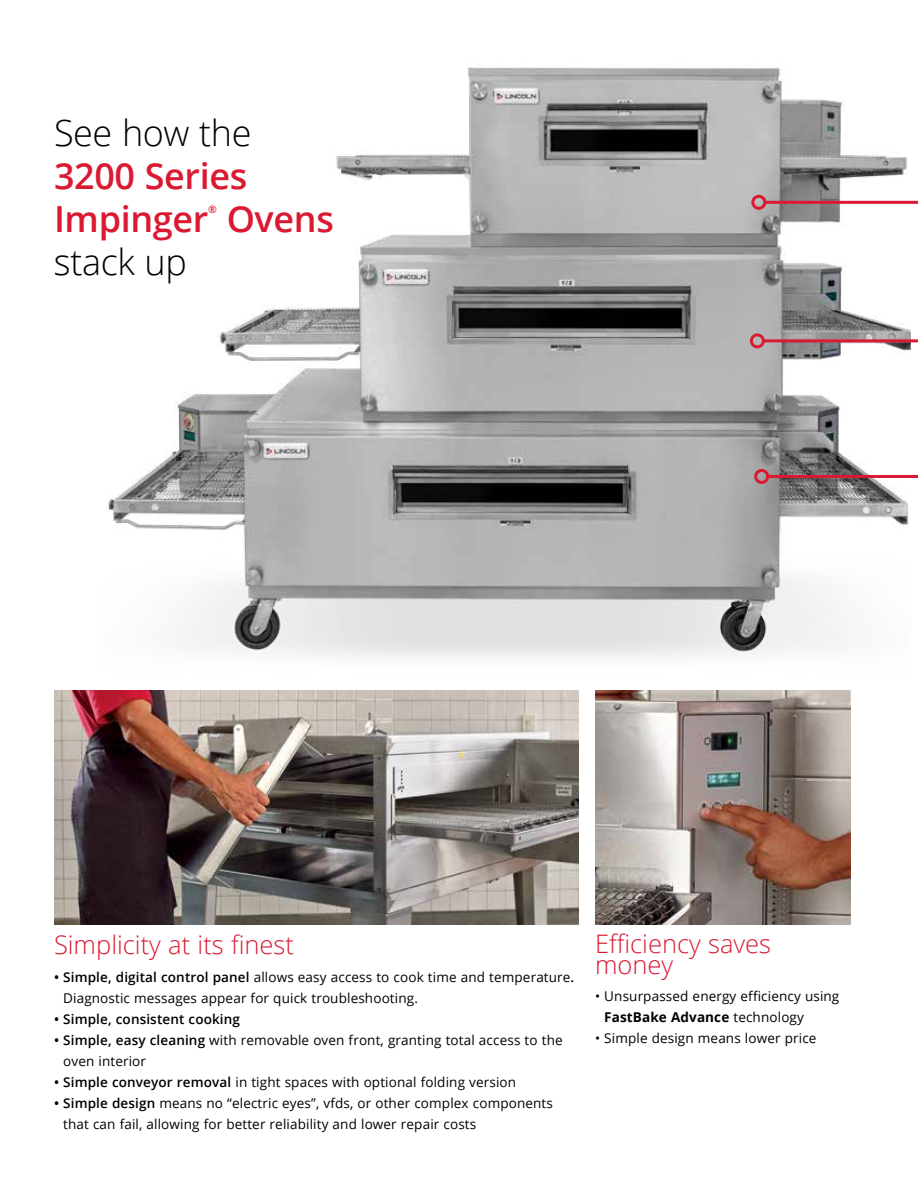
<style>
.page{position:relative;width:918px;height:1188px;background:#fff}
.page>*{position:absolute;margin:0;border:0;box-sizing:border-box;transform-origin:0 0}
.t1{font:600 36px/43.2px "Open Sans";letter-spacing:-.01em;color:#da1a32}
.t2{font:300 36px "Open Sans";letter-spacing:-.01em;color:#000}
.t3{font:300 25.5px/21px "Open Sans";color:#da1a32}
.t4{font:13.5px/21px "Open Sans";letter-spacing:.01em;color:#000}
.t5{font:600 13.5px "Open Sans";letter-spacing:.01em;color:#000}
.t6{font:600 10.5px "Open Sans";color:#da1a32}
.s1{font-weight:600}
.s2{font-weight:700}
</style>
<div class="page">
<img style="left:108px;top:67px;width:802px;height:591px">
<hr style="left:768px;top:475px;width:150px;height:3px;background:#da1a32">
<div style="left:754px;top:469px;width:15px;height:15px;border:3px solid #da1a32;border-radius:50%"></div>
<hr style="left:765px;top:201px;width:153px;height:3px;background:#da1a32">
<div style="left:751px;top:195px;width:15px;height:15px;border:3px solid #da1a32;border-radius:50%"></div>
<hr style="left:763px;top:339px;width:155px;height:3px;background:#da1a32">
<div style="left:750px;top:333px;width:15px;height:15px;border:3px solid #da1a32;border-radius:50%"></div>
<img style="left:595px;top:690px;width:255px;height:235px">
<img style="left:54px;top:690px;width:525px;height:235px">
<h1 class="t2" style="left:54px;top:108px;width:199px">See how the</h1>
<h1 class="t1" style="left:54px;top:153px;width:195px">3200 Series<br>Impinger</h1>
<p class="t6" style="left:208px;top:202px;width:10px">®</p>
<h1 class="t1" style="left:227px;top:197px;width:109px">Ovens</h1>
<h1 class="t2" style="left:54px;top:238px;width:134px">stack up</h1>
<h2 class="t3" style="left:54px;top:933px;width:241px">Simplicity at its finest</h2>
<p class="t4" style="left:63px;top:966px;width:513px;text-indent:-9px"><span class="s1">• Simple, digital control panel</span> allows easy access to cook time and temperature<span class="s1">.<br></span>Diagnostic messages appear for quick troubleshooting.</p>
<p class="t5" style="left:54px;top:1009px;width:188px">• Simple, consistent cooking</p>
<p class="t4" style="left:63px;top:1029px;width:501px;text-indent:-9px"><span class="s1">• Simple, easy cleaning</span> with removable oven front, granting total access to the oven interior</p>
<p class="t4" style="left:54px;top:1071px;width:464px"><span class="s1">• Simple conveyor removal</span> in tight spaces with optional folding version</p>
<p class="t4" style="left:63px;top:1092px;width:491px;text-indent:-9px"><span class="s1">• Simple design</span> means no “electric eyes”, vfds, or other complex components that can fail, allowing for better reliability and lower repair costs</p>
<h2 class="t3" style="left:595px;top:932px;width:178px">Efficiency saves money</h2>
<p class="t4" style="left:604px;top:986px;width:237px;text-indent:-9px">• Unsurpassed energy efficiency using<br><span class="s2">FastBake Advance</span> technology</p>
<p class="t4" style="left:595px;top:1028px;width:223px">• Simple design means lower price</p>
</div>
